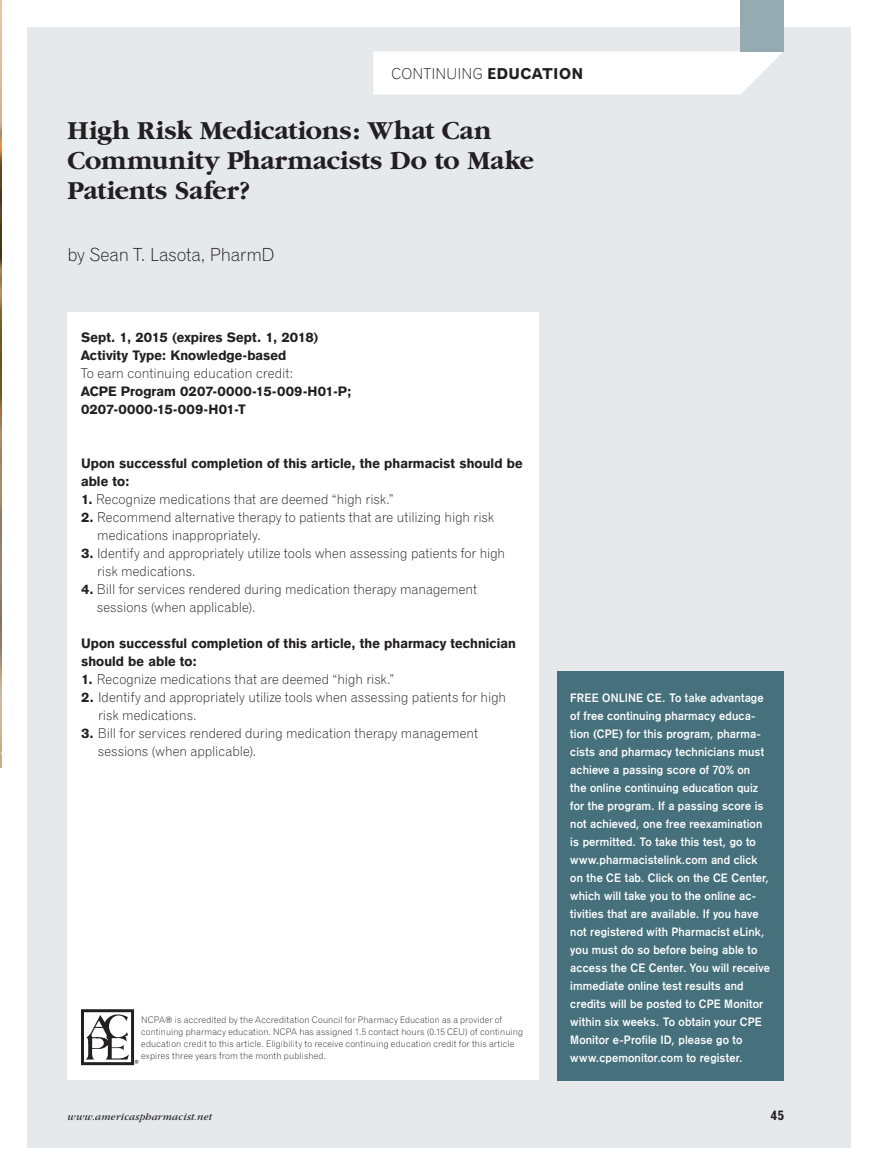
<style>
.page{position:relative;width:878px;height:1175px;background:#fff}
.page>*{position:absolute;margin:0;border:0;box-sizing:border-box;transform-origin:0 0}
.t1{font:700 27px/30px "Garamond";letter-spacing:-.005em;color:#231f20}
.t2{font:18px "Gothic 720 BT Light B";letter-spacing:-.015em;color:#231f20}
.t3{font:15px "Gothic 720 BT Light B";letter-spacing:.02em;color:#231f20}
.Dept_Text{font:13.5px/18px "Gothic 720 BT Light B";color:#231f20}
.Dept_Text-2{font:13.5px/18px "Gothic 725 BT Black A";letter-spacing:.01em;color:#231f20}
.t4{font:13.5px "Gothic 720 BT Bold B";color:#231f20}
.Dept_Text-3{font:12px/18px "Gothic 725 BT Bold A";letter-spacing:.01em;color:#fff}
.t5{font:italic 10.5px "Garamond";letter-spacing:.025em;color:#231f20}
.Dept_Text-4{font:9px/12px "Gothic 720 BT Light B";letter-spacing:.015em;color:#231f20}
.s1{font-family:"Gothic 720 BT Bold B"}
.s2{font-family:"Gothic 725 BT Black A"}
</style>
<div class="page">
<div style="left:27px;top:27px;width:823px;height:1121px;background:#e6e9ec"></div>
<div style="left:68px;top:312px;width:470px;height:768px;background:#fff"></div>
<div style="left:556px;top:670px;width:227px;height:410px;background:#46717c"></div>
<div style="left:81px;top:1009px;width:53px;height:56px;border:3px solid #231f20"></div>
<svg style="left:86px;top:1009px;width:52px;height:54px"></svg>
<svg style="left:373px;top:51px;width:410px;height:44px;background:#fcfdfd"></svg>
<div style="left:740px;top:0;width:43px;height:51px;background:#96aab2"></div>
<img style="left:0;top:1px;width:1px;height:767px">
<p class="t3" style="left:391px;top:64px;width:193px">CONTINUING <span class="s1">EDUCATION</span></p>
<p class="t1" style="left:68px;top:116px;width:468px">High Risk Medications: What Can<br>Community Pharmacists Do to Make<br>Patients Safer?</p>
<p class="t2" style="left:68px;top:243px;width:208px">by Sean T. Lasota, PharmD</p>
<p class="Dept_Text-2" style="left:81px;top:328px;width:239px">Sept. 1, 2015 (expires Sept. 1, 2018)</p>
<p class="Dept_Text-2" style="left:81px;top:346px;width:207px">Activity Type: Knowledge-based</p>
<p class="Dept_Text" style="left:81px;top:364px;width:213px">To earn continuing education credit:</p>
<p class="Dept_Text-2" style="left:81px;top:382px;width:272px">ACPE Program 0207-0000-15-009-H01-P;<br>0207-0000-15-009-H01-T</p>
<p class="Dept_Text-2" style="left:81px;top:454px;width:443px">Upon successful completion of this article, the pharmacist should be able to:</p>
<p class="Dept_Text" style="left:81px;top:490px;width:314px"><span class="s2">1.</span> Recognize medications that are deemed “high risk.”</p>
<p class="Dept_Text" style="left:97px;top:508px;width:398px;text-indent:-16px"><span class="s2">2.</span> Recommend alternative therapy to patients that are utilizing high risk medications inappropriately.</p>
<p class="Dept_Text" style="left:97px;top:544px;width:409px;text-indent:-16px"><span class="s2">3.</span> Identify and appropriately utilize tools when assessing patients for high risk medications.</p>
<p class="Dept_Text" style="left:97px;top:580px;width:381px;text-indent:-16px"><span class="s2">4.</span> Bill for services rendered during medication therapy management sessions (when applicable).</p>
<p class="Dept_Text-2" style="left:81px;top:634px;width:436px">Upon successful completion of this article, the pharmacy technician should be able to:</p>
<p class="Dept_Text" style="left:81px;top:670px;width:315px"><span class="s2">1.</span> Recognize medications that are deemed “high risk.”</p>
<p class="Dept_Text" style="left:98px;top:688px;width:409px;text-indent:-17px"><span class="s2">2.</span> Identify and appropriately utilize tools when assessing patients for high risk medications.</p>
<p class="Dept_Text" style="left:98px;top:724px;width:381px;text-indent:-17px"><span class="s2">3.</span> Bill for services rendered during medication therapy management sessions (when applicable).</p>
<p class="Dept_Text-4" style="left:141px;top:1013px;width:383px">NCPA® is accredited by the Accreditation Council for Pharmacy Education as a provider of continuing pharmacy education. NCPA has assigned 1.5 contact hours (0.15 CEU) of continuing education credit to this article. Eligibility to receive continuing education credit for this article expires three years from the month published.</p>
<p class="Dept_Text-3" style="left:570px;top:689px;width:201px">FREE ONLINE CE. To take advantage of free continuing pharmacy educa&shy;tion (CPE) for this program, pharma&shy;cists and pharmacy technicians must achieve a passing score of 70% on<br>the online continuing education quiz for the program. If a passing score is not achieved, one free reexamination is permitted. To take this test, go to www.pharmacistelink.com and click on the CE tab. Click on the CE Center, which will take you to the online ac&shy;tivities that are available. If you have not registered with Pharmacist eLink, you must do so before being able to access the CE Center. You will receive immediate online test results and credits will be posted to CPE Monitor within six weeks. To obtain your CPE Monitor e-Profile ID, please go to www.cpemonitor.com to register.</p>
<p class="t5" style="left:68px;top:1111px;width:146px">www.americaspharmacist.net</p>
<p class="t4" style="left:770px;top:1107px;width:15px">45</p>
</div>
